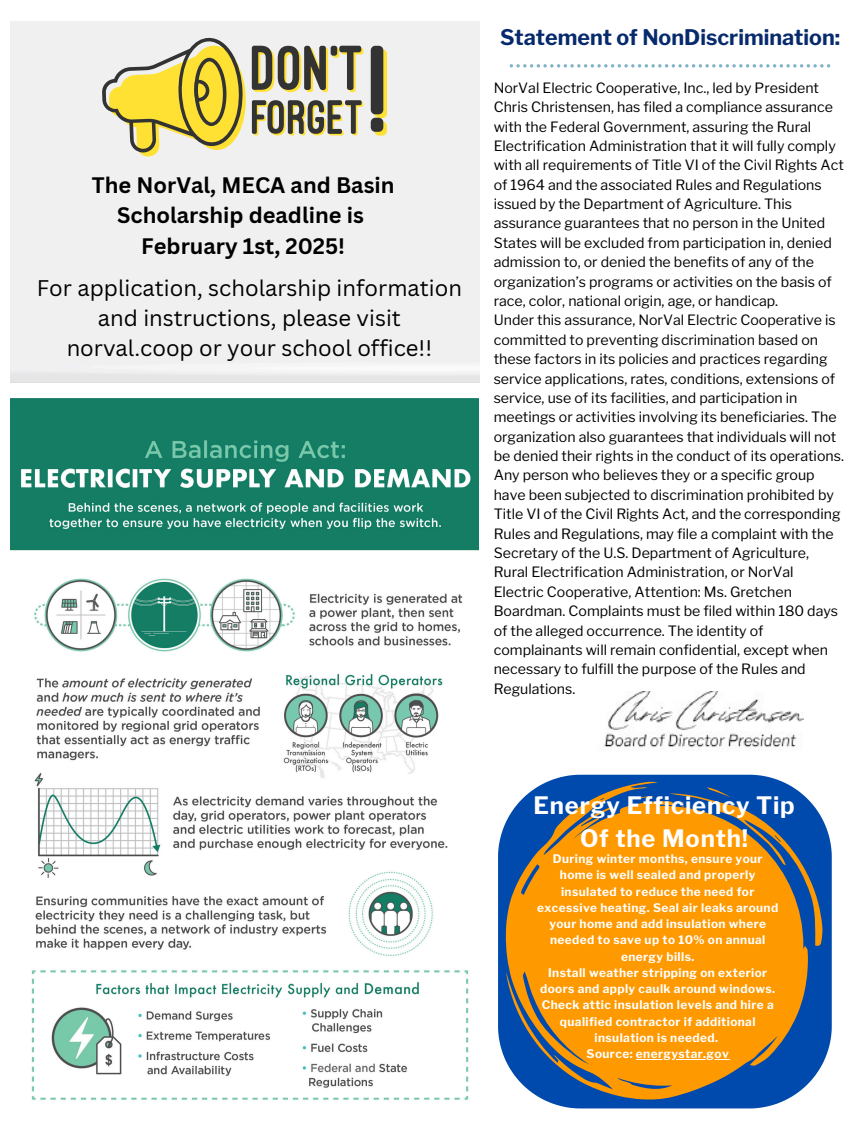
<style>
.page{position:relative;width:864px;height:1134px;background:#fff}
.page>*{position:absolute;margin:0;border:0;box-sizing:border-box;transform-origin:0 0}
.t1{font:700 23.85px/32.8px "Libre Franklin";letter-spacing:.035em;color:#fff;text-align:center}
.t2{font:22.05px/30.3px "Canva Sans";color:#000;text-align:center}
.t3{font:700 21.9px/30.2px "Canva Sans";color:#000;text-align:center}
.t4{font:700 21.45px "Libre Franklin";color:#072a6d}
.t5{font:14.1px/19.4px "Libre Franklin";color:#000}
.t6{font:700 11.85px/16.2px "Libre Franklin";letter-spacing:.035em;color:#fff;text-align:center}
</style>
<div class="page">
<img style="left:11px;top:399px;width:468px;height:701px">
<svg style="left:510px;top:64px;width:320px;height:4px"></svg>
<img style="left:604px;top:691px;width:200px;height:58px">
<svg style="left:498px;top:775px;width:334px;height:333px;fill:#004aad"></svg>
<svg style="left:506px;top:782px;width:302px;height:318px;background:#c1872e"></svg>
<svg style="left:637px;top:796px;width:16px;height:3px"></svg>
<svg style="left:669px;top:787px;width:154px;height:159px;background:#ac813b"></svg>
<hr style="left:636px;top:1059px;width:93px;height:1px;background:#fff">
<svg style="left:102px;top:38px;width:144px;height:119px"></svg>
<svg style="left:371px;top:46px;width:16px;height:90px"></svg>
<svg style="left:333px;top:48px;width:6px;height:10px"></svg>
<svg style="left:252px;top:46px;width:76px;height:46px"></svg>
<div style="left:331px;top:46px;width:6px;height:10px;background:#333;border-radius:2px"></div>
<svg style="left:339px;top:46px;width:24px;height:46px"></svg>
<svg style="left:252px;top:100px;width:111px;height:35px"></svg>
<h4 class="t3" style="left:92px;top:170px;width:304px">The NorVal, MECA and Basin<br>Scholarship deadline is<br>February 1st, 2025!</h4>
<p class="t2" style="left:37px;top:272px;width:427px">For application, scholarship information and instructions, please visit norval.coop or your school office!!</p>
<p class="t4" style="left:500px;top:25px;width:342px">Statement of NonDiscrimination:</p>
<p class="t5" style="left:494px;top:78px;width:352px">NorVal Electric Cooperative, Inc., led by President Chris Christensen, has filed a compliance assurance with the Federal Government, assuring the Rural Electrification Administration that it will fully comply with all requirements of Title VI of the Civil Rights Act of 1964 and the associated Rules and Regulations issued by the Department of Agriculture. This assurance guarantees that no person in the United States will be excluded from participation in, denied admission to, or denied the benefits of any of the organization’s programs or activities on the basis of race, color, national origin, age, or handicap.<br>Under this assurance, NorVal Electric Cooperative is committed to preventing discrimination based on these factors in its policies and practices regarding service applications, rates, conditions, extensions of service, use of its facilities, and participation in meetings or activities involving its beneficiaries. The organization also guarantees that individuals will not be denied their rights in the conduct of its operations.<br>Any person who believes they or a specific group have been subjected to discrimination prohibited by Title VI of the Civil Rights Act, and the corresponding Rules and Regulations, may file a complaint with the Secretary of the U.S. Department of Agriculture, Rural Electrification Administration, or NorVal Electric Cooperative, Attention: Ms. Gretchen Boardman. Complaints must be filed within 180 days of the alleged occurrence. The identity of complainants will remain confidential, except when necessary to fulfill the purpose of the Rules and Regulations.</p>
<h1 class="t1" style="left:534px;top:789px;width:263px">Energy Efficiency Tip<br>Of the Month!</h1>
<h2 class="t6" style="left:537px;top:851px;width:243px">During winter months, ensure your home is well sealed and properly insulated to reduce the need for excessive heating. Seal air leaks around your home and add insulation where needed to save up to 10% on annual energy bills.</h2>
<p class="t6" style="left:540px;top:965px;width:237px">Install weather stripping on exterior doors and apply caulk around windows.<br>Check attic insulation levels and hire a qualified contractor if additional insulation is needed.</p>
<h3 class="t6" style="left:587px;top:1046px;width:144px">Source: energystar.gov</h3>
</div>
